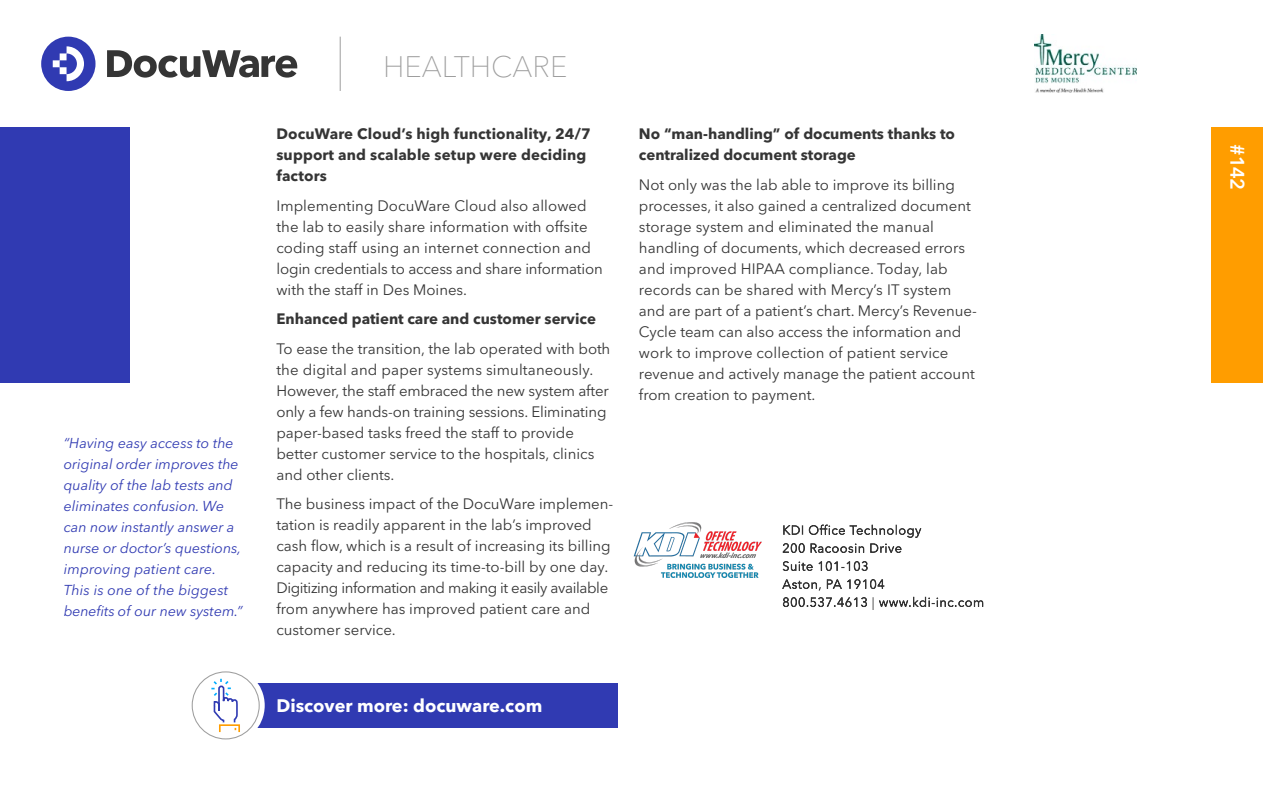
<style>
.page{position:relative;width:1263px;height:787px;background:#fff}
.page>*{position:absolute;margin:0;border:0;box-sizing:border-box;transform-origin:0 0}
.t1{font:100 29.4px "Avenir Next LT Pro";color:#9e9e9e}
.t2{font:600 19.5px "Avenir Next LT Pro";color:#fff}
.t3{font:700 18px "Avenir Next LT Pro";color:#fff}
.t4{font:15px/21px "Avenir Next LT Pro";color:#353535}
.t5{font:700 15px/21px "Avenir Next LT Pro";color:#353535}
.t6{font:italic 14.25px/21px "Avenir Next LT Pro";color:#303ab2}
</style>
<div class="page">
<svg style="left:41px;top:37px;width:55px;height:54px"></svg>
<svg style="left:107px;top:50px;width:190px;height:28px"></svg>
<hr style="left:340px;top:37px;width:1px;height:54px;background:#9e9e9e">
<div style="left:1212px;top:128px;width:51px;height:255px;background:#ff9d00"></div>
<div style="left:0;top:128px;width:130px;height:255px;background:#303ab2"></div>
<div style="left:255px;top:683px;width:363px;height:44px;background:#303ab2"></div>
<div style="left:187px;top:666px;width:78px;height:78px;background:#fff;border-radius:50%"></div>
<div style="left:192px;top:671px;width:68px;height:68px;border:1px solid #9e9e9e;border-radius:50%"></div>
<svg style="left:211px;top:678px;width:29px;height:55px"></svg>
<img style="left:1034px;top:35px;width:103px;height:58px">
<img style="left:634px;top:522px;width:127px;height:55px">
<svg style="left:783px;top:524px;width:138px;height:29px"></svg>
<svg style="left:783px;top:561px;width:85px;height:10px"></svg>
<svg style="left:782px;top:579px;width:102px;height:11px"></svg>
<svg style="left:783px;top:597px;width:84px;height:10px"></svg>
<svg style="left:879px;top:597px;width:104px;height:10px"></svg>
<p class="t6" style="left:64px;top:432px;width:180px">“Having easy access to the original order improves the quality of the lab tests and eliminates confusion. We can now instantly answer a nurse or doctor’s questions, improving patient care.<br>This is one of the biggest benefits of our new system.”</p>
<h1 class="t1" style="left:383px;top:49px;width:186px">HEALTHCARE</h1>
<p class="t5" style="left:276px;top:123px;width:316px">DocuWare Cloud’s high functionality, 24/7</p>
<p class="t5" style="left:276px;top:144px;width:311px">support and scalable setup were deciding factors</p>
<p class="t4" style="left:276px;top:195px;width:328px">Implementing DocuWare Cloud also allowed the lab to easily share information with offsite coding staff using an internet connection and login credentials to access and share information with the staff in Des Moines.</p>
<p class="t5" style="left:276px;top:308px;width:321px">Enhanced patient care and customer service</p>
<p class="t4" style="left:276px;top:338px;width:335px">To ease the transition, the lab operated with both the digital and paper systems simultaneously.<br>However, the staff embraced the new system after only a few hands-on training sessions. Eliminating paper-based tasks freed the staff to provide better customer service to the hospitals, clinics and other clients.</p>
<p class="t4" style="left:276px;top:493px;width:338px">The business impact of the DocuWare implemen&shy;tation is readily apparent in the lab’s improved cash flow, which is a result of increasing its billing capacity and reducing its time-to-bill by one day.<br>Digitizing information and making it easily available from anywhere has improved patient care and customer service.</p>
<p class="t3" style="left:276px;top:694px;width:267px">Discover more: docuware.com</p>
<p class="t5" style="left:639px;top:123px;width:318px">No “man-handling” of documents thanks to centralized document storage</p>
<p class="t4" style="left:639px;top:174px;width:339px">Not only was the lab able to improve its billing processes, it also gained a centralized document storage system and eliminated the manual handling of documents, which decreased errors and improved HIPAA compliance. Today, lab records can be shared with Mercy’s IT system and are part of a patient’s chart. Mercy’s Revenue-Cycle team can also access the information and work to improve collection of patient service revenue and actively manage the patient account from creation to payment.</p>
<h2 class="t2" style="left:1249px;top:144px;width:47px;rotate:90deg">#142</h2>
</div>
